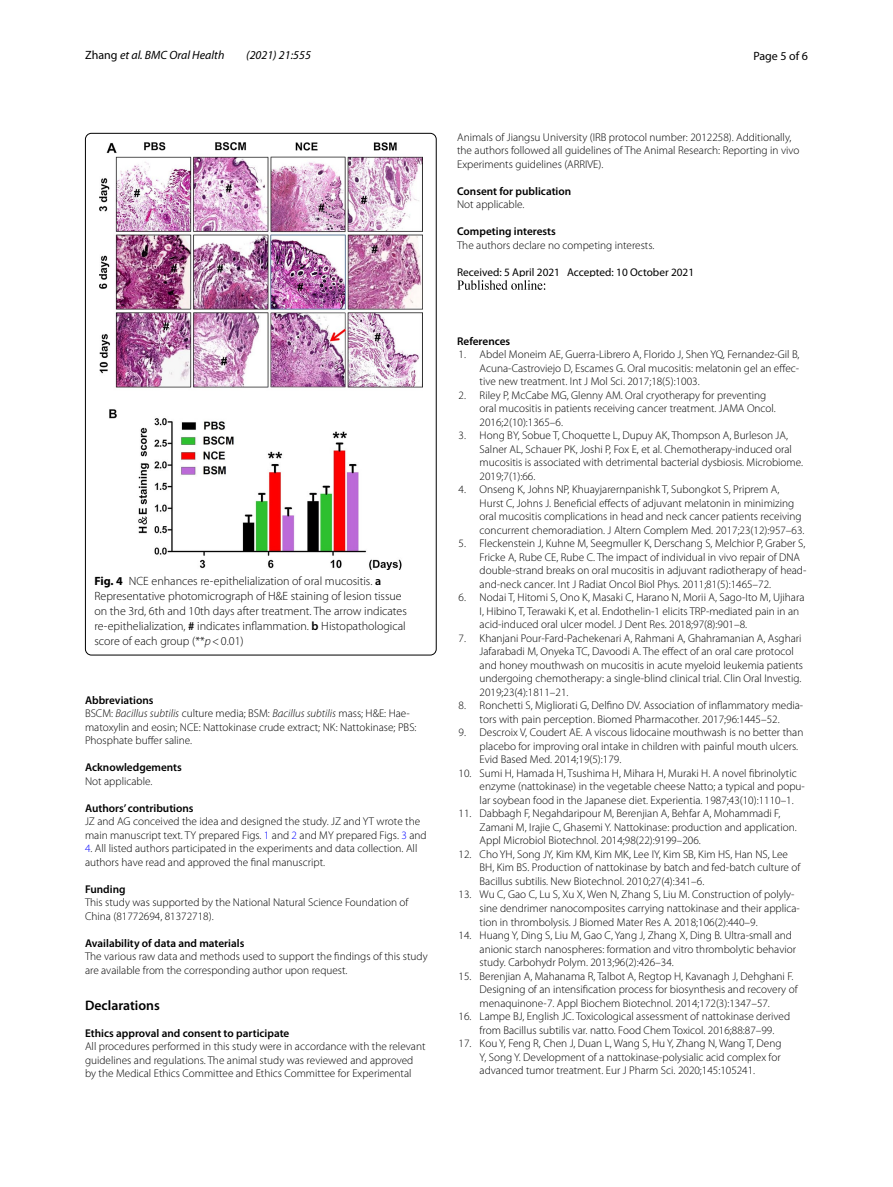
<style>
.page{position:relative;width:893px;height:1187px;background:#fff}
.page>*{position:absolute;margin:0;border:0;box-sizing:border-box;transform-origin:0 0}
.t1{font:600 13.8px "Myriad Pro";color:#000}
.t2{font:300 12px/15px "Myriad Pro";color:#000}
.t3{font:italic 12px "Myriad Pro";color:#000}
.t4{font:12px "Myriad Pro";color:#000}
.t5{font:300 11.25px/13.5px "Myriad Pro";color:#000}
.t6{font:600 11.25px "Myriad Pro";color:#000}
.t7{font:11.25px "Myriad Pro";color:#000}
.s1{font-style:normal}
.s2{font-weight:700}
.s3{font-weight:600}
.s4{font-style:italic}
.s5{color:#00f}
</style>
<div class="page">
<img style="left:457px;top:280px;width:89px;height:10px">
<img style="left:99px;top:142px;width:323px;height:427px">
<p class="t3" style="left:85px;top:48px;width:141px"><span class="s1">Zhang</span> et al. BMC Oral Health</p>
<p class="t3" style="left:246px;top:48px;width:66px">(2021) 21:555</p>
<p class="t4" style="left:753px;top:48px;width:56px">Page 5 of 6</p>
<p class="t2" style="left:94px;top:573px;width:314px"><span class="s2">Fig. 4</span> NCE enhances re-epithelialization of oral mucositis. <span class="s3">a </span>Representative photomicrograph of H&amp;E staining of lesion tissue on the 3rd, 6th and 10th days after treatment. The arrow indicates re-epithelialization, <span class="s3">#</span> indicates inflammation. <span class="s3">b</span> Histopathological score of each group (**<span class="s4">p</span>&lt;0.01)</p>
<p class="t5" style="left:85px;top:693px;width:333px"><span class="s3">Abbreviations<br></span>BSCM: <span class="s4">Bacillus subtilis</span> culture media; BSM: <span class="s4">Bacillus subtilis</span> mass; H&amp;E: Hae&shy;matoxylin and eosin; NCE: Nattokinase crude extract; NK: Nattokinase; PBS:<br>Phosphate buffer saline.</p>
<p class="t6" style="left:85px;top:760px;width:98px">Acknowledgements</p>
<p class="t5" style="left:85px;top:774px;width:69px">Not applicable.</p>
<p class="t6" style="left:85px;top:800px;width:110px">Authors’ contributions</p>
<p class="t5" style="left:85px;top:814px;width:343px">JZ and AG conceived the idea and designed the study. JZ and YT wrote the main manuscript text. TY prepared Figs. <span class="s5">1</span> and <span class="s5">2</span> and MY prepared Figs. <span class="s5">3</span> and</p>
<p class="t5" style="left:85px;top:841px;width:334px"><span class="s5">4</span>. All listed authors participated in the experiments and data collection. All authors have read and approved the final manuscript.</p>
<p class="t6" style="left:85px;top:881px;width:42px">Funding</p>
<p class="t5" style="left:85px;top:895px;width:325px">This study was supported by the National Natural Science Foundation of<br>China (81772694, 81372718).</p>
<p class="t6" style="left:85px;top:935px;width:161px">Availability of data and materials</p>
<p class="t5" style="left:85px;top:949px;width:344px">The various raw data and methods used to support the findings of this study are available from the corresponding author upon request.</p>
<p class="t1" style="left:85px;top:996px;width:76px">Declarations</p>
<p class="t6" style="left:85px;top:1025px;width:206px">Ethics approval and consent to participate</p>
<p class="t5" style="left:85px;top:1039px;width:342px">All procedures performed in this study were in accordance with the relevant guidelines and regulations. The animal study was reviewed and approved by the Medical Ethics Committee and Ethics Committee for Experimental</p>
<p class="t5" style="left:457px;top:130px;width:344px">Animals of Jiangsu University (IRB protocol number: 2012258). Additionally, the authors followed all guidelines of The Animal Research: Reporting in vivo<br>Experiments guidelines (ARRIVE).</p>
<p class="t6" style="left:457px;top:184px;width:116px">Consent for publication</p>
<p class="t5" style="left:457px;top:198px;width:69px">Not applicable.</p>
<p class="t6" style="left:457px;top:224px;width:100px">Competing interests</p>
<p class="t5" style="left:457px;top:238px;width:199px">The authors declare no competing interests.</p>
<p class="t7" style="left:457px;top:265px;width:239px">Received: 5 April 2021 Accepted: 10 October 2021</p>
<p class="t6" style="left:457px;top:334px;width:55px">References</p>
<p class="t5" style="left:480px;top:348px;width:321px;text-align:justify;text-indent:-21px">1. Abdel Moneim AE, Guerra-Librero A, Florido J, Shen YQ, Fernandez-Gil B, Acuna-Castroviejo D, Escames G. Oral mucositis: melatonin gel an effec&shy;tive new treatment. Int J Mol Sci. 2017;18(5):1003.</p>
<p class="t5" style="left:480px;top:388px;width:298px;text-indent:-21px">2. Riley P, McCabe MG, Glenny AM. Oral cryotherapy for preventing oral mucositis in patients receiving cancer treatment. JAMA Oncol.<br>2016;2(10):1365–6.</p>
<p class="t5" style="left:480px;top:429px;width:325px;text-indent:-21px">3. Hong BY, Sobue T, Choquette L, Dupuy AK, Thompson A, Burleson JA, Salner AL, Schauer PK, Joshi P, Fox E, et al. Chemotherapy-induced oral mucositis is associated with detrimental bacterial dysbiosis. Microbiome.<br>2019;7(1):66.</p>
<p class="t5" style="left:480px;top:483px;width:326px;text-indent:-21px">4. Onseng K, Johns NP, Khuayjarernpanishk T, Subongkot S, Priprem A, Hurst C, Johns J. Beneficial effects of adjuvant melatonin in minimizing oral mucositis complications in head and neck cancer patients receiving concurrent chemoradiation. J Altern Complem Med. 2017;23(12):957–63.</p>
<p class="t5" style="left:480px;top:537px;width:328px;text-indent:-21px">5. Fleckenstein J, Kuhne M, Seegmuller K, Derschang S, Melchior P, Graber S, Fricke A, Rube CE, Rube C. The impact of individual in vivo repair of DNA double-strand breaks on oral mucositis in adjuvant radiotherapy of head&shy;and-neck cancer. Int J Radiat Oncol Biol Phys. 2011;81(5):1465–72.</p>
<p class="t5" style="left:480px;top:591px;width:326px;text-indent:-21px">6. Nodai T, Hitomi S, Ono K, Masaki C, Harano N, Morii A, Sago-Ito M, Ujihara<br>I, Hibino T, Terawaki K, et al. Endothelin-1 elicits TRP-mediated pain in an acid-induced oral ulcer model. J Dent Res. 2018;97(8):901–8.</p>
<p class="t5" style="left:480px;top:631px;width:325px;text-indent:-21px">7. Khanjani Pour-Fard-Pachekenari A, Rahmani A, Ghahramanian A, Asghari Jafarabadi M, Onyeka TC, Davoodi A. The effect of an oral care protocol and honey mouthwash on mucositis in acute myeloid leukemia patients undergoing chemotherapy: a single-blind clinical trial. Clin Oral Investig.<br>2019;23(4):1811–21.</p>
<p class="t5" style="left:459px;top:699px;width:346px;text-align:center">8. Ronchetti S, Migliorati G, Delfino DV. Association of inflammatory media&shy;tors with pain perception. Biomed Pharmacother. 2017;96:1445–52.</p>
<p class="t5" style="left:480px;top:726px;width:325px;text-indent:-21px">9. Descroix V, Coudert AE. A viscous lidocaine mouthwash is no better than placebo for improving oral intake in children with painful mouth ulcers.<br>Evid Based Med. 2014;19(5):179.</p>
<p class="t5" style="left:480px;top:766px;width:327px;text-indent:-21px">10. Sumi H, Hamada H, Tsushima H, Mihara H, Muraki H. A novel fibrinolytic enzyme (nattokinase) in the vegetable cheese Natto; a typical and popu&shy;lar soybean food in the Japanese diet. Experientia. 1987;43(10):1110–1.</p>
<p class="t5" style="left:480px;top:807px;width:319px;text-indent:-21px">11. Dabbagh F, Negahdaripour M, Berenjian A, Behfar A, Mohammadi F,<br>Zamani M, Irajie C, Ghasemi Y. Nattokinase: production and application.<br>Appl Microbiol Biotechnol. 2014;98(22):9199–206.</p>
<p class="t5" style="left:480px;top:847px;width:322px;text-indent:-21px">12. Cho YH, Song JY, Kim KM, Kim MK, Lee IY, Kim SB, Kim HS, Han NS, Lee<br>BH, Kim BS. Production of nattokinase by batch and fed-batch culture of<br>Bacillus subtilis. New Biotechnol. 2010;27(4):341–6.</p>
<p class="t5" style="left:480px;top:888px;width:322px;text-indent:-21px">13. Wu C, Gao C, Lu S, Xu X, Wen N, Zhang S, Liu M. Construction of polyly&shy;sine dendrimer nanocomposites carrying nattokinase and their applica&shy;tion in thrombolysis. J Biomed Mater Res A. 2018;106(2):440–9.</p>
<p class="t5" style="left:480px;top:928px;width:318px;text-indent:-21px">14. Huang Y, Ding S, Liu M, Gao C, Yang J, Zhang X, Ding B. Ultra-small and anionic starch nanospheres: formation and vitro thrombolytic behavior study. Carbohydr Polym. 2013;96(2):426–34.</p>
<p class="t5" style="left:480px;top:969px;width:320px;text-indent:-21px">15. Berenjian A, Mahanama R, Talbot A, Regtop H, Kavanagh J, Dehghani F.<br>Designing of an intensification process for biosynthesis and recovery of menaquinone-7. Appl Biochem Biotechnol. 2014;172(3):1347–57.</p>
<p class="t5" style="left:459px;top:1009px;width:333px;text-align:center">16. Lampe BJ, English JC. Toxicological assessment of nattokinase derived from Bacillus subtilis var. natto. Food Chem Toxicol. 2016;88:87–99.</p>
<p class="t5" style="left:480px;top:1036px;width:303px;text-align:justify;text-indent:-21px">17. Kou Y, Feng R, Chen J, Duan L, Wang S, Hu Y, Zhang N, Wang T, Deng Y, Song Y. Development of a nattokinase-polysialic acid complex for advanced tumor treatment. Eur J Pharm Sci. 2020;145:105241.</p>
</div>
